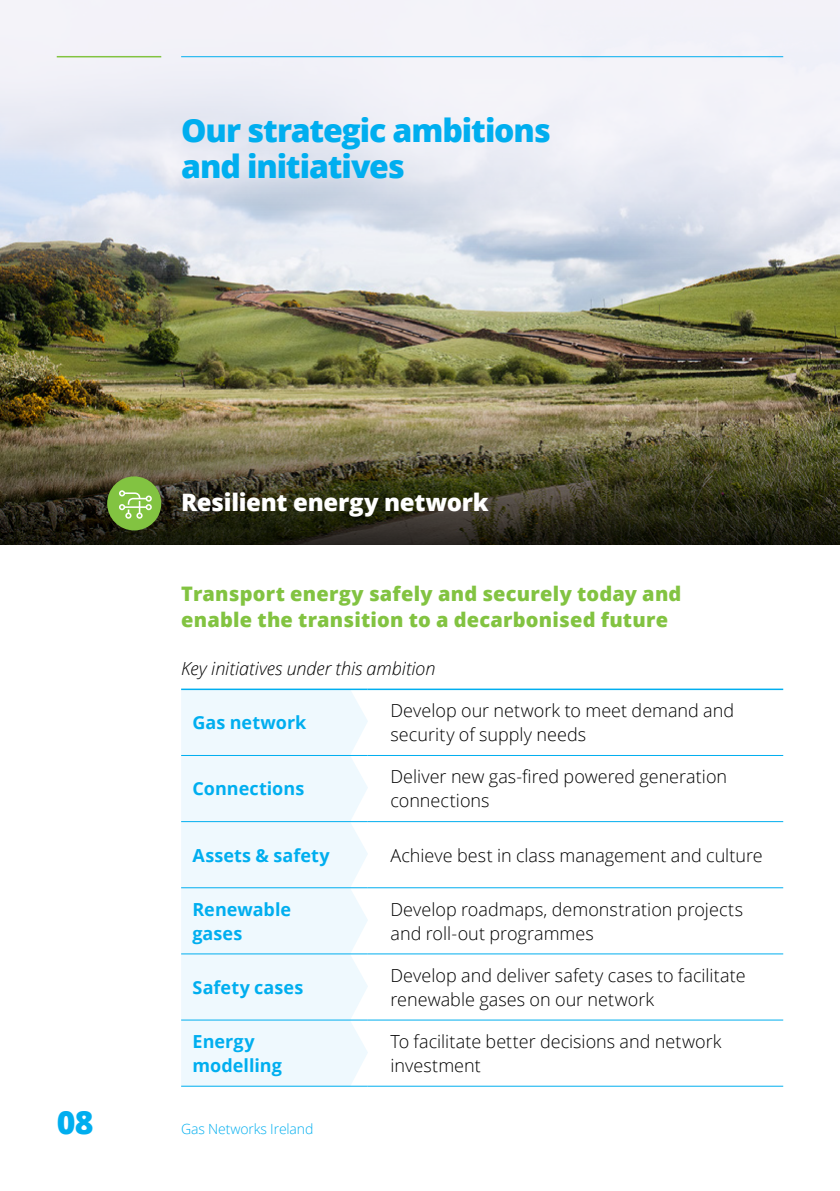
<style>
.page{position:relative;width:840px;height:1191px;background:#fff}
.page>*{position:absolute;margin:0;border:0;box-sizing:border-box;transform-origin:0 0}
.t1{font:800 32px/36px "Open Sans";letter-spacing:-.035em;color:#00aeef}
.t2{font:800 24px "Open Sans";letter-spacing:-.015em;color:#fff}
.t3{font:800 20px/26px "Open Sans";letter-spacing:.01em;color:#82c341}
.t4{font:300 18px/24px "Open Sans";color:#000}
.t5{font:700 18px/24px "Open Sans";letter-spacing:.005em;color:#00aeef}
.t6{font:italic 300 18px "Open Sans";letter-spacing:-.005em;color:#000}
.t7{font:300 14px "Open Sans";letter-spacing:-.01em;color:#00aeef}
</style>
<div class="page">
<img style="left:0;top:0;width:839px;height:403px">
<img style="left:0;top:403px;width:839px;height:141px">
<div style="left:181px;top:690px;width:187px;height:395px;background:#eff9fe"></div>
<hr style="left:181px;top:755px;width:186px;height:1px;background:#00aeef">
<hr style="left:367px;top:755px;width:415px;height:1px;background:#00aeef">
<hr style="left:181px;top:821px;width:186px;height:1px;background:#00aeef">
<hr style="left:367px;top:821px;width:415px;height:1px;background:#00aeef">
<hr style="left:181px;top:887px;width:186px;height:1px;background:#00aeef">
<hr style="left:367px;top:887px;width:415px;height:1px;background:#00aeef">
<hr style="left:181px;top:953px;width:186px;height:1px;background:#00aeef">
<hr style="left:367px;top:953px;width:415px;height:1px;background:#00aeef">
<hr style="left:181px;top:1019px;width:186px;height:1px;background:#00aeef">
<hr style="left:367px;top:1019px;width:415px;height:1px;background:#00aeef">
<hr style="left:181px;top:1085px;width:186px;height:1px;background:#00aeef">
<hr style="left:367px;top:1085px;width:415px;height:1px;background:#00aeef">
<hr style="left:181px;top:688px;width:186px;height:2px;background:#00aeef">
<hr style="left:367px;top:688px;width:415px;height:2px;background:#00aeef">
<div style="left:107px;top:476px;width:54px;height:54px;background:#82c341;border-radius:50%"></div>
<svg style="left:119px;top:490px;width:33px;height:29px"></svg>
<hr style="left:181px;top:56px;width:601px;height:1px;background:#00aeef">
<hr style="left:57px;top:56px;width:104px;height:1px;background:#82c341">
<h1 class="t1" style="left:181px;top:111px;width:371px">Our strategic ambitions and initiatives</h1>
<p class="t1" style="left:57px;top:1103px;width:38px">08</p>
<h2 class="t2" style="left:181px;top:484px;width:309px">Resilient energy network</h2>
<p class="t3" style="left:181px;top:579px;width:501px">Transport energy safely and securely today and enable the transition to a decarbonised future</p>
<p class="t6" style="left:181px;top:656px;width:256px">Key initiatives under this ambition</p>
<p class="t5" style="left:192px;top:710px;width:115px">Gas network</p>
<p class="t4" style="left:390px;top:698px;width:345px">Develop our network to meet demand and security of supply needs</p>
<p class="t5" style="left:192px;top:776px;width:113px">Connections</p>
<p class="t4" style="left:390px;top:764px;width:338px">Deliver new gas-fired powered generation connections</p>
<p class="t5" style="left:192px;top:842px;width:139px">Assets &amp; safety</p>
<p class="t4" style="left:390px;top:842px;width:374px">Achieve best in class management and culture</p>
<p class="t5" style="left:192px;top:896px;width:100px">Renewable gases</p>
<p class="t4" style="left:390px;top:896px;width:354px">Develop roadmaps, demonstration projects and roll-out programmes</p>
<p class="t5" style="left:192px;top:975px;width:112px">Safety cases</p>
<p class="t4" style="left:390px;top:962px;width:356px">Develop and deliver safety cases to facilitate renewable gases on our network</p>
<p class="t5" style="left:192px;top:1029px;width:91px">Energy modelling</p>
<p class="t4" style="left:390px;top:1029px;width:332px">To facilitate better decisions and network investment</p>
<p class="t7" style="left:181px;top:1119px;width:134px">Gas Networks Ireland</p>
</div>
